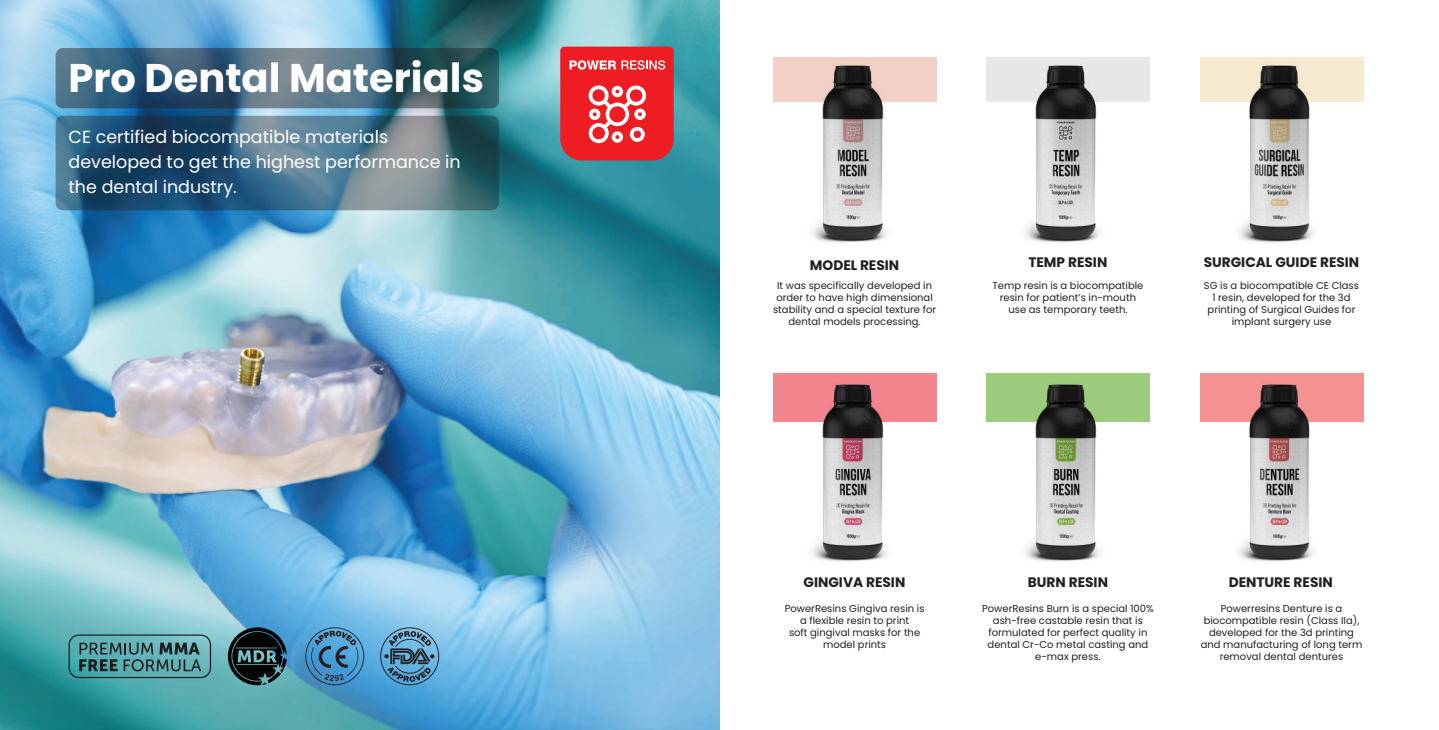
<style>
.page{position:relative;width:1439px;height:730px;background:#fff}
.page>*{position:absolute;margin:0;border:0;box-sizing:border-box;transform-origin:0 0}
.t1{font:700 40px "Poppins";color:#fff}
.t2{font:17.5px/25px "Poppins";color:#fff}
.t3{font:700 13.75px "Poppins";color:#231f20}
.t4{font:10px/12px "Poppins";color:#231f20;text-align:center}
</style>
<div class="page">
<div style="left:773px;top:57px;width:163px;height:44px;background:#f2d0c6"></div>
<div style="left:773px;top:373px;width:163px;height:49px;background:#f3858f"></div>
<div style="left:986px;top:57px;width:164px;height:44px;background:#e6e7e9"></div>
<div style="left:986px;top:373px;width:164px;height:49px;background:#9ecc7e"></div>
<div style="left:1199px;top:57px;width:164px;height:44px;background:#f5e9d0"></div>
<div style="left:1199px;top:373px;width:164px;height:49px;background:#f49292"></div>
<img style="left:812px;top:384px;width:75px;height:178px">
<img style="left:780px;top:65px;width:148px;height:178px">
<img style="left:1025px;top:384px;width:75px;height:178px">
<img style="left:994px;top:65px;width:148px;height:178px">
<img style="left:1239px;top:384px;width:75px;height:178px">
<img style="left:1207px;top:65px;width:148px;height:178px">
<img style="left:0;top:0;width:719px;height:730px">
<svg style="left:56px;top:48px;width:443px;height:60px;background:#3f6275"></svg>
<svg style="left:56px;top:116px;width:443px;height:94px;background:#41677d"></svg>
<svg style="left:560px;top:47px;width:114px;height:114px;background:#eb3f45"></svg>
<svg style="left:305px;top:627px;width:59px;height:58px;background:#4488b2"></svg>
<svg style="left:380px;top:627px;width:59px;height:58px;background:#558cad"></svg>
<svg style="left:69px;top:634px;width:142px;height:44px;background:#508d90"></svg>
<svg style="left:228px;top:627px;width:60px;height:58px;background:#2b4a50"></svg>
<h1 class="t1" style="left:69px;top:55px;width:417px">Pro Dental Materials</h1>
<h2 class="t2" style="left:69px;top:124px;width:394px">CE certified biocompatible materials developed to get the highest performance in the dental industry.</h2>
<h3 class="t3" style="left:810px;top:257px;width:91px">MODEL RESIN</h3>
<p class="t4" style="left:773px;top:280px;width:165px">It was specifically developed in order to have high dimensional stability and a special texture for dental models processing.</p>
<h3 class="t3" style="left:1028px;top:254px;width:80px">TEMP RESIN</h3>
<h3 class="t3" style="left:1203px;top:254px;width:157px">SURGICAL GUIDE RESIN</h3>
<p class="t4" style="left:992px;top:280px;width:152px">Temp resin is a biocompatible resin for patient’s in-mouth use as temporary teeth.</p>
<p class="t4" style="left:1204px;top:280px;width:157px">SG is a biocompatible CE Class<br>1 resin, developed for the 3d printing of Surgical Guides for implant surgery use</p>
<h3 class="t3" style="left:803px;top:574px;width:103px">GINGIVA RESIN</h3>
<h3 class="t3" style="left:1028px;top:574px;width:82px">BURN RESIN</h3>
<h3 class="t3" style="left:1228px;top:574px;width:106px">DENTURE RESIN</h3>
<p class="t4" style="left:784px;top:602px;width:141px">PowerResins Gingiva resin is a flexible resin to print<br>soft gingival masks for the model prints</p>
<p class="t4" style="left:982px;top:602px;width:173px">PowerResins Burn is a special 100% ash-free castable resin that is formulated for perfect quality in dental Cr-Co metal casting and e-max press.</p>
<p class="t4" style="left:1200px;top:602px;width:163px">Powerresins Denture is a biocompatible resin (Class IIa), developed for the 3d printing and manufacturing of long term removal dental dentures</p>
</div>
